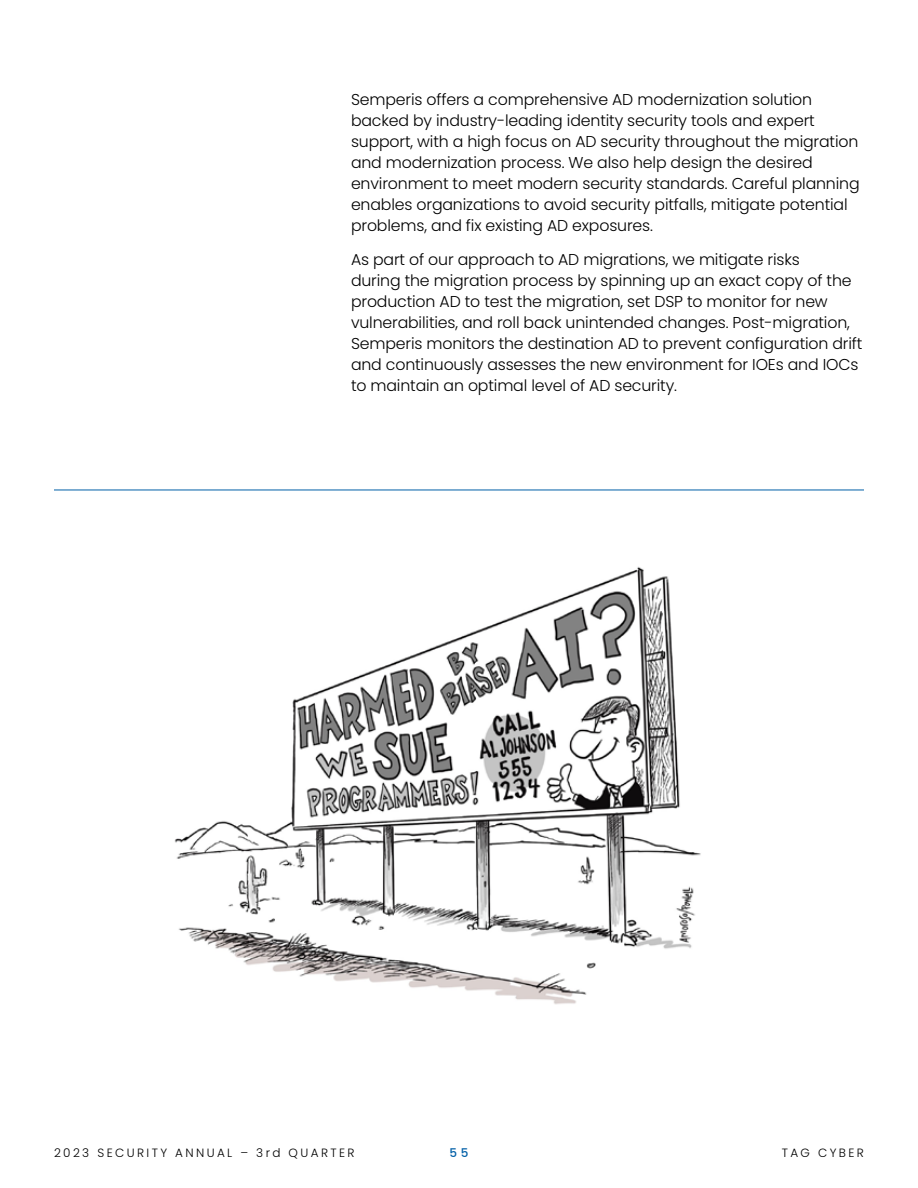
<style>
.page{position:relative;width:918px;height:1188px;background:#fff}
.page>*{position:absolute;margin:0;border:0;box-sizing:border-box;transform-origin:0 0}
.t1{font:300 15.75px/21px "Poppins";letter-spacing:-.01em;color:#000}
.t2{font:300 12px "Poppins";letter-spacing:.2em;color:#000}
.t3{font:500 12px "Poppins";color:#005fa7}
</style>
<div class="page">
<img style="left:174px;top:566px;width:527px;height:439px">
<hr style="left:54px;top:490px;width:810px;height:1px;background:#005fa7">
<p class="t1" style="left:351px;top:89px;width:510px">Semperis offers a comprehensive AD modernization solution backed by industry-leading identity security tools and expert support, with a high focus on AD security throughout the migration and modernization process. We also help design the desired environment to meet modern security standards. Careful planning enables organizations to avoid security pitfalls, mitigate potential problems, and fix existing AD exposures.</p>
<p class="t1" style="left:351px;top:250px;width:513px">As part of our approach to AD migrations, we mitigate risks<br>during the migration process by spinning up an exact copy of the production AD to test the migration, set DSP to monitor for new vulnerabilities, and roll back unintended changes. Post-migration, Semperis monitors the destination AD to prevent configuration drift and continuously assesses the new environment for IOEs and IOCs to maintain an optimal level of AD security.</p>
<p class="t2" style="left:54px;top:1146px;width:302px">2023 SECURITY ANNUAL – 3rd QUARTER</p>
<p class="t3" style="left:450px;top:1146px;width:20px">5 5</p>
<p class="t2" style="left:782px;top:1146px;width:84px">TAG CYBER</p>
</div>
